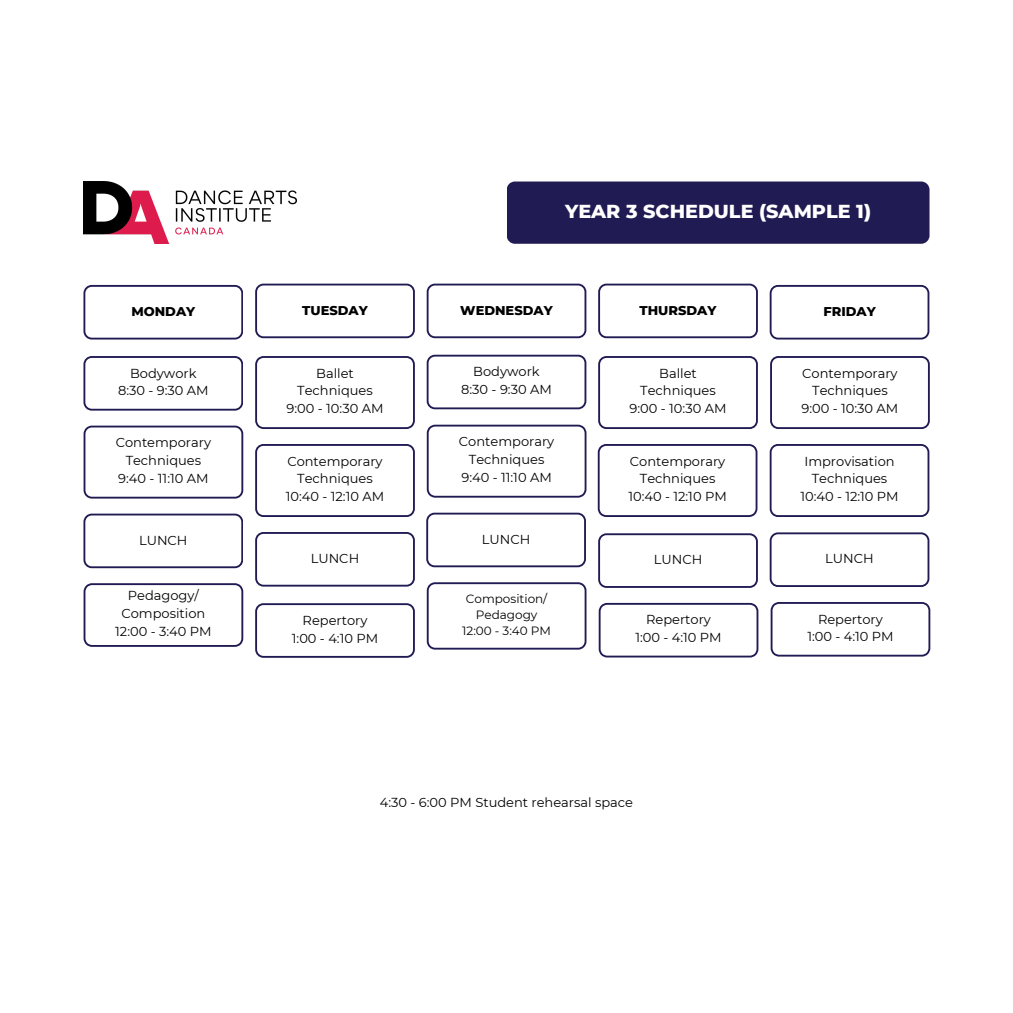
<style>
.page{position:relative;width:1013px;height:1013px;background:#fff}
.page>*{position:absolute;margin:0;border:0;box-sizing:border-box;transform-origin:0 0}
.t1{font:800 19.12px "Montserrat";color:#fff}
.t2{font:13px "Montserrat";color:#000}
.t3{font:800 13px "Montserrat";color:#000}
.t4{font:12px "Montserrat";color:#000}
</style>
<div class="page">
<svg style="left:83px;top:285px;width:160px;height:54px"></svg>
<div style="left:506px;top:181px;width:423px;height:63px;background:#201b53;border-radius:8px"></div>
<svg style="left:255px;top:283px;width:159px;height:55px"></svg>
<svg style="left:426px;top:283px;width:160px;height:55px"></svg>
<svg style="left:598px;top:283px;width:159px;height:55px"></svg>
<svg style="left:769px;top:285px;width:160px;height:54px"></svg>
<svg style="left:83px;top:356px;width:160px;height:54px"></svg>
<svg style="left:255px;top:444px;width:159px;height:73px"></svg>
<svg style="left:426px;top:355px;width:160px;height:54px"></svg>
<svg style="left:770px;top:356px;width:159px;height:73px"></svg>
<svg style="left:598px;top:356px;width:159px;height:73px"></svg>
<svg style="left:255px;top:603px;width:159px;height:54px"></svg>
<svg style="left:769px;top:444px;width:160px;height:73px"></svg>
<svg style="left:83px;top:513px;width:160px;height:55px"></svg>
<svg style="left:255px;top:532px;width:159px;height:54px"></svg>
<svg style="left:426px;top:512px;width:159px;height:55px"></svg>
<svg style="left:598px;top:533px;width:160px;height:55px"></svg>
<svg style="left:598px;top:533px;width:159px;height:54px"></svg>
<svg style="left:769px;top:532px;width:160px;height:55px"></svg>
<svg style="left:84px;top:425px;width:159px;height:73px"></svg>
<img style="left:84px;top:181px;width:212px;height:62px">
<svg style="left:427px;top:582px;width:159px;height:67px"></svg>
<svg style="left:84px;top:583px;width:159px;height:64px"></svg>
<svg style="left:255px;top:356px;width:160px;height:73px"></svg>
<svg style="left:427px;top:424px;width:159px;height:73px"></svg>
<svg style="left:597px;top:444px;width:160px;height:73px"></svg>
<svg style="left:598px;top:603px;width:160px;height:54px"></svg>
<svg style="left:770px;top:602px;width:160px;height:54px"></svg>
<p class="t1" style="left:565px;top:199px;width:307px">YEAR 3 SCHEDULE (SAMPLE 1)</p>
<p class="t3" style="left:131px;top:303px;width:65px">MONDAY</p>
<p class="t3" style="left:302px;top:302px;width:67px">TUESDAY</p>
<p class="t3" style="left:460px;top:302px;width:94px">WEDNESDAY</p>
<p class="t3" style="left:639px;top:302px;width:78px">THURSDAY</p>
<p class="t3" style="left:823px;top:303px;width:54px">FRIDAY</p>
<p class="t2" style="left:130px;top:365px;width:68px">Bodywork</p>
<p class="t2" style="left:118px;top:383px;width:92px">8:30 - 9:30 AM</p>
<p class="t2" style="left:316px;top:365px;width:39px">Ballet</p>
<p class="t2" style="left:297px;top:383px;width:77px">Techniques</p>
<p class="t2" style="left:286px;top:400px;width:98px">9:00 - 10:30 AM</p>
<p class="t2" style="left:473px;top:364px;width:68px">Bodywork</p>
<p class="t2" style="left:461px;top:381px;width:92px">8:30 - 9:30 AM</p>
<p class="t2" style="left:659px;top:365px;width:39px">Ballet</p>
<p class="t2" style="left:640px;top:383px;width:77px">Techniques</p>
<p class="t2" style="left:629px;top:400px;width:98px">9:00 - 10:30 AM</p>
<p class="t2" style="left:802px;top:365px;width:97px">Contemporary</p>
<p class="t2" style="left:812px;top:383px;width:77px">Techniques</p>
<p class="t2" style="left:801px;top:400px;width:98px">9:00 - 10:30 AM</p>
<p class="t2" style="left:116px;top:434px;width:97px">Contemporary</p>
<p class="t2" style="left:126px;top:452px;width:77px">Techniques</p>
<p class="t2" style="left:118px;top:470px;width:92px">9:40 - 11:10 AM</p>
<p class="t2" style="left:287px;top:453px;width:97px">Contemporary</p>
<p class="t2" style="left:297px;top:471px;width:77px">Techniques</p>
<p class="t2" style="left:286px;top:488px;width:100px">10:40 - 12:10 AM</p>
<p class="t2" style="left:459px;top:433px;width:97px">Contemporary</p>
<p class="t2" style="left:469px;top:451px;width:77px">Techniques</p>
<p class="t2" style="left:461px;top:469px;width:92px">9:40 - 11:10 AM</p>
<p class="t2" style="left:630px;top:453px;width:97px">Contemporary</p>
<p class="t2" style="left:640px;top:471px;width:77px">Techniques</p>
<p class="t2" style="left:628px;top:488px;width:100px">10:40 - 12:10 PM</p>
<p class="t2" style="left:804px;top:453px;width:92px">Improvisation</p>
<p class="t2" style="left:811px;top:471px;width:77px">Techniques</p>
<p class="t2" style="left:800px;top:488px;width:100px">10:40 - 12:10 PM</p>
<p class="t2" style="left:139px;top:532px;width:50px">LUNCH</p>
<p class="t2" style="left:482px;top:531px;width:50px">LUNCH</p>
<p class="t2" style="left:311px;top:550px;width:50px">LUNCH</p>
<p class="t2" style="left:654px;top:551px;width:50px">LUNCH</p>
<p class="t2" style="left:825px;top:550px;width:50px">LUNCH</p>
<p class="t2" style="left:128px;top:587px;width:73px">Pedagogy/</p>
<p class="t2" style="left:121px;top:605px;width:85px">Composition</p>
<p class="t2" style="left:115px;top:623px;width:98px">12:00 - 3:40 PM</p>
<p class="t2" style="left:302px;top:612px;width:66px">Repertory</p>
<p class="t2" style="left:292px;top:630px;width:88px">1:00 - 4:10 PM</p>
<p class="t4" style="left:466px;top:591px;width:83px">Composition/</p>
<p class="t4" style="left:476px;top:607px;width:63px">Pedagogy</p>
<p class="t4" style="left:462px;top:623px;width:90px">12:00 - 3:40 PM</p>
<p class="t2" style="left:646px;top:612px;width:66px">Repertory</p>
<p class="t2" style="left:635px;top:629px;width:88px">1:00 - 4:10 PM</p>
<p class="t2" style="left:818px;top:611px;width:66px">Repertory</p>
<p class="t2" style="left:807px;top:629px;width:88px">1:00 - 4:10 PM</p>
<p class="t2" style="left:380px;top:794px;width:255px">4:30 - 6:00 PM Student rehearsal space</p>
</div>
